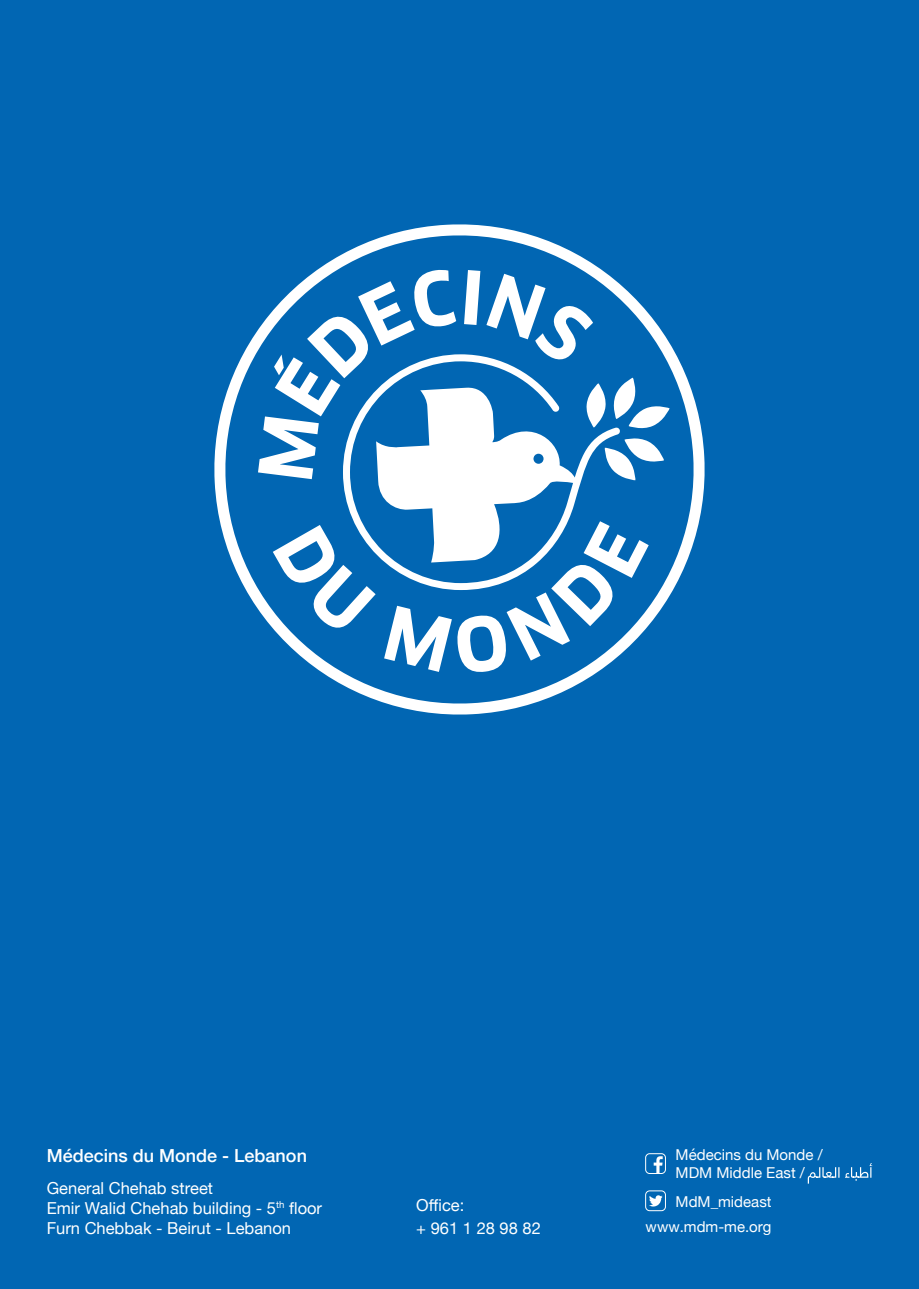
<style>
.page{position:relative;width:919px;height:1289px;background:#fff}
.page>*{position:absolute;margin:0;border:0;box-sizing:border-box;transform-origin:0 0}
.t1{font:500 18px "Helvetica Neue";color:#fff}
.t2{font:16.5px/19.8px "Helvetica Neue";color:#fff}
.t3{font:15px/17.7px "Helvetica Neue";color:#fff}
</style>
<div class="page">
<div style="left:0;top:0;width:918px;height:1288px;background:#0166b3"></div>
<svg style="left:214px;top:224px;width:491px;height:491px"></svg>
<svg style="left:219px;top:229px;width:481px;height:481px"></svg>
<svg style="left:343px;top:354px;width:326px;height:236px"></svg>
<svg style="left:273px;top:525px;width:102px;height:105px"></svg>
<svg style="left:464px;top:270px;width:16px;height:55px"></svg>
<svg style="left:486px;top:274px;width:107px;height:88px"></svg>
<svg style="left:384px;top:521px;width:264px;height:152px"></svg>
<svg style="left:258px;top:270px;width:198px;height:209px"></svg>
<div style="left:645px;top:1190px;width:20px;height:20px;border:1px solid #fff;border-radius:4px"></div>
<svg style="left:649px;top:1195px;width:13px;height:11px"></svg>
<svg style="left:645px;top:1153px;width:20px;height:20px"></svg>
<div style="left:645px;top:1153px;width:20px;height:20px;border:1px solid #fff;border-radius:4px"></div>
<svg style="left:807px;top:1167px;width:32px;height:16px"></svg>
<svg style="left:845px;top:1163px;width:27px;height:17px"></svg>
<p class="t1" style="left:47px;top:1140px;width:262px">Médecins du Monde - Lebanon</p>
<p class="t2" style="left:47px;top:1179px;width:277px">General Chehab street<br>Emir Walid Chehab building - 5<sup>th</sup> floor<br>Furn Chebbak - Beirut - Lebanon</p>
<p class="t2" style="left:416px;top:1194px;width:126px;line-height:22.8px">Office:<br>+ 961 1 28 98 82</p>
<p class="t3" style="left:675px;top:1146px;width:149px">Médecins du Monde /<br>MDM Middle East /</p>
<p class="t3" style="left:675px;top:1193px;width:97px">MdM_mideast</p>
<p class="t3" style="left:645px;top:1218px;width:127px">www.mdm-me.org</p>
</div>
